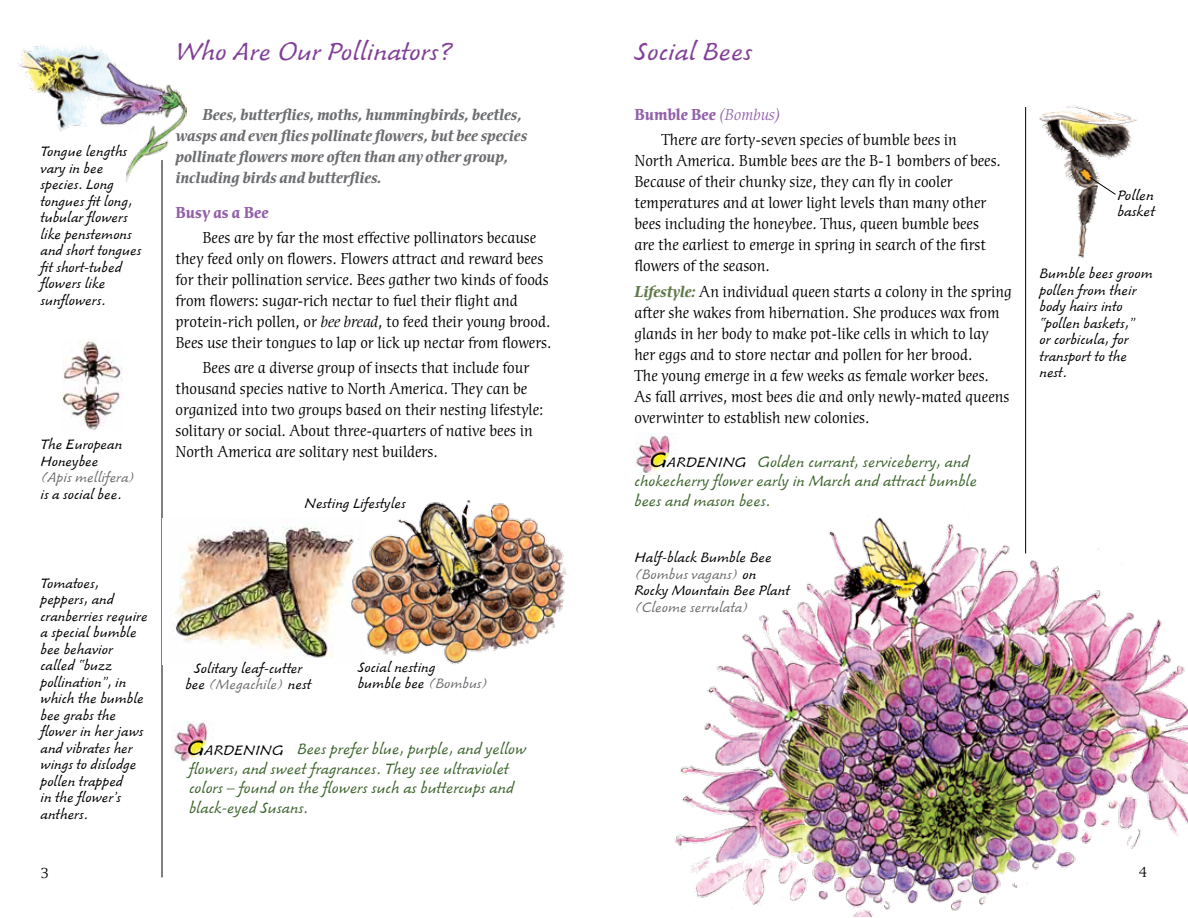
<style>
.page{position:relative;width:1188px;height:918px;background:#fff}
.page>*{position:absolute;margin:0;border:0;box-sizing:border-box;transform-origin:0 0}
.t1{font:27px "Venture LT Script";color:#813f98}
.t2{font:16.5px/21px "Cerigo ITC";color:#000}
.t3{font:16.5px/19.5px "Venture LT Script";color:#3e642f}
.t4{font:italic 700 16.5px/21px "Cerigo ITC";color:#6d6e71}
.t5{font:700 16.5px "Cerigo ITC";color:#9261a9}
.t6{font:15px/16.5px "Venture LT Script";color:#000}
.t7{font:15px "Venture LT Script";color:#6d6e71}
.t8{font:15px "Cerigo ITC";color:#000}
.s1{font-style:italic}
.s2{color:#6d6e71}
.s3{font-size:22.5px}
.s4{font-weight:700;color:#9261a9}
.s5{font-style:italic;color:#9261a9}
.s6{font-weight:700;font-style:italic;color:#5f7949}
</style>
<div class="page">
<img style="left:674px;top:507px;width:514px;height:409px">
<hr style="left:1025px;top:107px;width:1px;height:446px;background:#000">
<hr style="left:162px;top:160px;width:1px;height:718px;background:#000">
<img style="left:63px;top:340px;width:59px;height:90px">
<img style="left:1040px;top:105px;width:97px;height:154px">
<img style="left:162px;top:519px;width:175px;height:145px">
<img style="left:337px;top:500px;width:230px;height:164px">
<img style="left:173px;top:721px;width:35px;height:41px">
<img style="left:635px;top:434px;width:36px;height:40px">
<img style="left:18px;top:45px;width:168px;height:137px">
<svg style="left:1089px;top:176px;width:28px;height:19px"></svg>
<p class="t6" style="left:40px;top:144px;width:103px">Tongue lengths vary in bee species. Long tongues fit long, tubular flowers like penstemons and short tongues fit short-tubed flowers like sunflowers.</p>
<p class="t6" style="left:40px;top:436px;width:83px">The European<br>Honeybee</p>
<p class="t7" style="left:40px;top:469px;width:97px">(Apis mellifera)</p>
<p class="t6" style="left:40px;top:486px;width:83px">is a social bee.</p>
<p class="t6" style="left:40px;top:575px;width:109px">Tomatoes, peppers, and cranberries require a special bumble bee behavior called “buzz pollination”, in which the bumble bee grabs the flower in her jaws and vibrates her wings to dislodge pollen trapped<br>in the flower’s anthers.</p>
<p class="t8" style="left:40px;top:865px;width:10px">3</p>
<h1 class="t1" style="left:176px;top:37px;width:279px">Who Are Our Pollinators?</h1>
<h1 class="t1" style="left:634px;top:37px;width:119px">Social Bees</h1>
<p class="t4" style="left:176px;top:105px;width:353px;text-indent:27px">Bees, butterflies, moths, hummingbirds, beetles, wasps and even flies pollinate flowers, but bee species pollinate flowers more often than any other group, including birds and butterflies.</p>
<p class="t5" style="left:176px;top:203px;width:95px">Busy as a Bee</p>
<p class="t2" style="left:176px;top:227px;width:378px;text-indent:27px">Bees are by far the most effective pollinators because they feed only on flowers. Flowers attract and reward bees for their pollination service. Bees gather two kinds of foods from flowers: sugar-rich nectar to fuel their flight and protein-rich pollen, or <span class="s1">bee bread</span>, to feed their young brood.<br>Bees use their tongues to lap or lick up nectar from flowers.</p>
<p class="t2" style="left:176px;top:358px;width:370px;text-indent:27px">Bees are a diverse group of insects that include four thousand species native to North America. They can be organized into two groups based on their nesting lifestyle: solitary or social. About three-quarters of native bees in North America are solitary nest builders.</p>
<p class="t6" style="left:305px;top:495px;width:103px">Nesting Lifestyles</p>
<p class="t6" style="left:185px;top:660px;width:127px;text-align:center">Solitary leaf-cutter bee <span class="s2">(Megachile)</span> nest</p>
<p class="t6" style="left:358px;top:659px;width:133px">Social nesting<br>bumble bee <span class="s2">(Bombus)</span></p>
<p class="t6" style="left:187px;top:742px;width:98px"><span class="s3">G</span>ARDENING</p>
<p class="t3" style="left:189px;top:740px;width:339px;text-indent:108px">Bees prefer blue, purple, and yellow flowers, and sweet fragrances. They see ultraviolet colors – found on the flowers such as buttercups and black-eyed Susans.</p>
<p class="t2" style="left:662px;top:103px;width:297px;line-height:25.3px;text-indent:-27px"><span class="s4">Bumble Bee</span> <span class="s5">(Bombus)<br></span>There are forty-seven species of bumble bees in</p>
<p class="t2" style="left:634px;top:151px;width:368px">North America. Bumble bees are the B-1 bombers of bees.<br>Because of their chunky size, they can fly in cooler temperatures and at lower light levels than many other bees including the honeybee. Thus, queen bumble bees are the earliest to emerge in spring in search of the first flowers of the season.</p>
<p class="t2" style="left:634px;top:281px;width:379px"><span class="s6">Lifestyle:</span> An individual queen starts a colony in the spring after she wakes from hibernation. She produces wax from glands in her body to make pot-like cells in which to lay her eggs and to store nectar and pollen for her brood.<br>The young emerge in a few weeks as female worker bees.<br>As fall arrives, most bees die and only newly-mated queens overwinter to establish new colonies.</p>
<p class="t6" style="left:650px;top:454px;width:98px"><span class="s3">G</span>ARDENING</p>
<p class="t3" style="left:634px;top:452px;width:344px;text-indent:123px">Golden currant, serviceberry, and chokecherry flower early in March and attract bumble bees and mason bees.</p>
<p class="t6" style="left:635px;top:549px;width:157px">Half-black Bumble Bee <span class="s2">(Bombus vagans)</span> on<br>Rocky Mountain Bee Plant</p>
<p class="t7" style="left:635px;top:599px;width:117px">(Cleome serrulata)</p>
<p class="t6" style="left:1117px;top:187px;width:39px">Pollen basket</p>
<p class="t6" style="left:1040px;top:265px;width:115px">Bumble bees groom pollen from their body hairs into “pollen baskets,”<br>or corbicula, for transport to the nest.</p>
<p class="t8" style="left:1139px;top:864px;width:10px">4</p>
</div>
